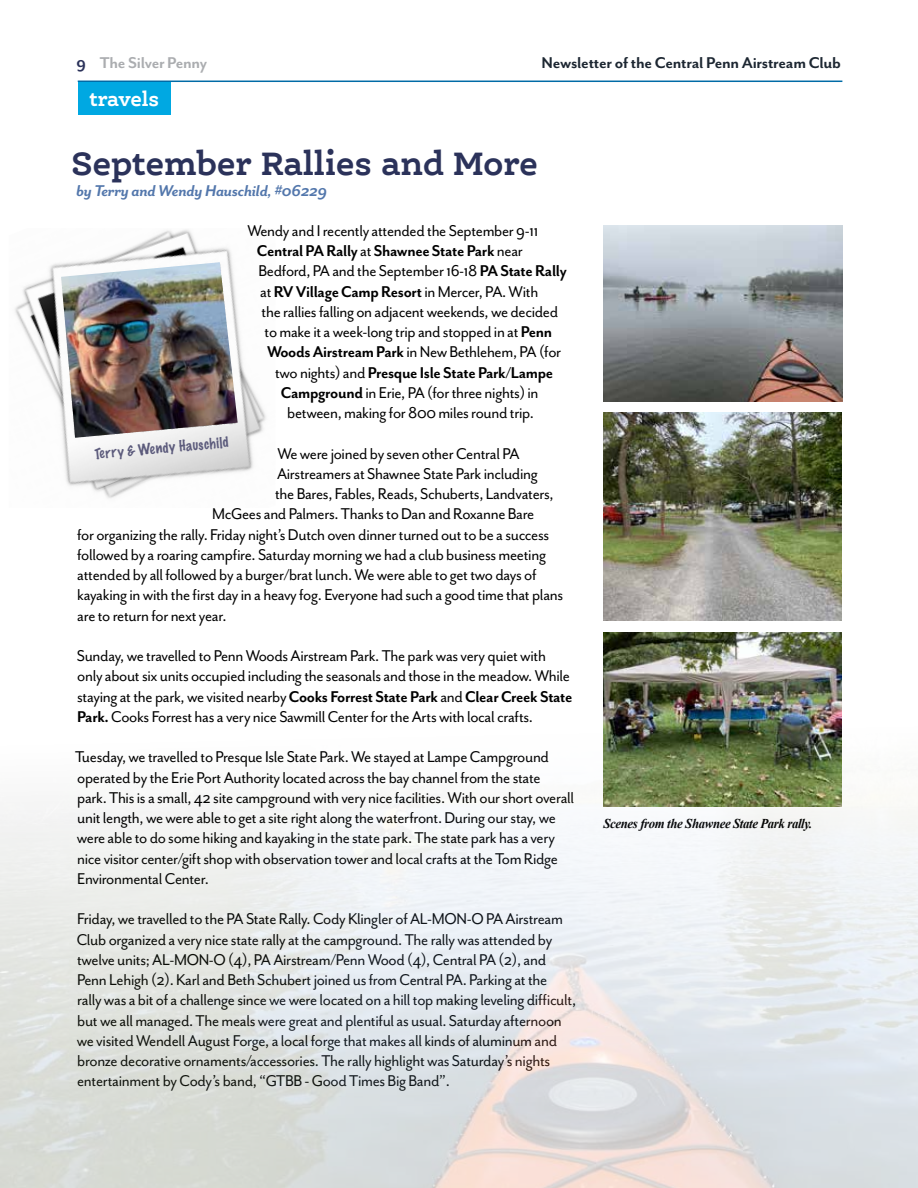
<style>
.page{position:relative;width:918px;height:1188px;background:#fff}
.page>*{position:absolute;margin:0;border:0;box-sizing:border-box;transform-origin:0 0}
.t1{font:700 34.5px "Ernestine Pro";letter-spacing:-.01em;color:#2b325a;scale:.93 1}
.t2{font:700 21px "Ernestine Pro";letter-spacing:-.015em;color:#fff;scale:.93 1}
.t3{font:18px/20.2px "Mr Eaves San OT";letter-spacing:-.02em;color:#000;scale:.96 1}
.t4{font:700 18px "Mr Eaves San OT";letter-spacing:-.02em;color:#000;scale:.96 1}
.t5{font:700 18px "Mr Eaves San OT";letter-spacing:-.015em;color:#1d2732}
.t6{font:italic 700 18px "Mr Eaves San OT";letter-spacing:-.015em;color:#5377ac}
.t7{font:700 18px "Mr Eaves San OT";letter-spacing:-.015em;color:#abadb0}
.t8{font:italic 700 13.5px "Times New Roman";letter-spacing:-.03em;color:#000;scale:.95 1}
.t9{font:100 13.5px "Marker Felt";color:#5c5b7c}
.s1{color:#2b325a}
.s2{font-weight:400}
.s3{font-weight:700}
</style>
<div class="page">
<hr style="left:78px;top:81px;width:764px;height:1px;background:#006ba6">
<img style="left:15px;top:229px;width:251px;height:270px">
<img style="left:61px;top:262px;width:177px;height:176px">
<img style="left:603px;top:226px;width:239px;height:175px">
<img style="left:603px;top:413px;width:238px;height:207px">
<img style="left:603px;top:632px;width:238px;height:70px">
<div style="left:78px;top:82px;width:93px;height:33px;background:#00a8e2"></div>
<img style="left:0;top:702px;width:918px;height:486px">
<p class="t7" style="left:77px;top:53px;width:132px"><span class="s1">9</span> The Silver Penny</p>
<p class="t5" style="left:542px;top:53px;width:301px">Newsletter of the Central Penn Airstream Club</p>
<p class="t2" style="left:90px;top:85px;width:76px">travels</p>
<h1 class="t1" style="left:72px;top:141px;width:503px">September Rallies and More</h1>
<p class="t6" style="left:77px;top:181px;width:252px">by Terry and Wendy Hauschild, #06229</p>
<p class="t3" style="left:247px;top:221px;width:305px">Wendy and I recently attended the September 9-11</p>
<p class="t4" style="left:257px;top:241px;width:279px">Central PA Rally <span class="s2">at</span> Shawnee State Park <span class="s2">near</span></p>
<p class="t3" style="left:259px;top:261px;width:323px">Bedford, PA and the September 16-18 <span class="s3">PA State Rally</span></p>
<p class="t4" style="left:260px;top:282px;width:291px"><span class="s2">at</span> RV Village Camp Resort <span class="s2">in Mercer, PA. With</span></p>
<p class="t3" style="left:262px;top:302px;width:310px">the rallies falling on adjacent weekends, we decided</p>
<p class="t3" style="left:265px;top:322px;width:301px">to make it a week-long trip and stopped in at <span class="s3">Penn</span></p>
<p class="t3" style="left:267px;top:342px;width:308px"><span class="s3">Woods Airstream Park</span> in New Bethlehem, PA (for</p>
<p class="t4" style="left:275px;top:363px;width:291px"><span class="s2">two nights) and</span> Presque Isle State Park/Lampe</p>
<p class="t3" style="left:281px;top:383px;width:270px"><span class="s3">Campground</span> in Erie, PA (for three nights) in</p>
<p class="t3" style="left:287px;top:403px;width:259px">between, making for 800 miles round trip.</p>
<p class="t3" style="left:277px;top:443px;width:254px">We were joined by seven other Central PA</p>
<p class="t3" style="left:277px;top:464px;width:273px">Airstreamers at Shawnee State Park including</p>
<p class="t3" style="left:275px;top:484px;width:292px">the Bares, Fables, Reads, Schuberts, Landvaters,</p>
<p class="t3" style="left:212px;top:504px;width:337px">McGees and Palmers. Thanks to Dan and Roxanne Bare</p>
<p class="t3" style="left:77px;top:524px;width:493px">for organizing the rally. Friday night’s Dutch oven dinner turned out to be a success</p>
<p class="t3" style="left:77px;top:545px;width:490px">followed by a roaring campfire. Saturday morning we had a club business meeting</p>
<p class="t3" style="left:77px;top:565px;width:480px">attended by all followed by a burger/brat lunch. We were able to get two days of</p>
<p class="t3" style="left:77px;top:585px;width:508px">kayaking in with the first day in a heavy fog. Everyone had such a good time that plans</p>
<p class="t3" style="left:77px;top:605px;width:157px">are to return for next year.</p>
<p class="t3" style="left:77px;top:646px;width:518px">Sunday, we travelled to Penn Woods Airstream Park. The park was very quiet with only about six units occupied including the seasonals and those in the meadow. While staying at the park, we visited nearby <span class="s3">Cooks Forrest State Park</span> and <span class="s3">Clear Creek State Park.</span> Cooks Forrest has a very nice Sawmill Center for the Arts with local crafts.</p>
<p class="t3" style="left:75px;top:747px;width:521px">Tuesday, we travelled to Presque Isle State Park. We stayed at Lampe Campground operated by the Erie Port Authority located across the bay channel from the state<br>park. This is a small, 42 site campground with very nice facilities. With our short overall unit length, we were able to get a site right along the waterfront. During our stay, we were able to do some hiking and kayaking in the state park. The state park has a very nice visitor center/gift shop with observation tower and local crafts at the Tom Ridge Environmental Center.</p>
<p class="t3" style="left:77px;top:909px;width:522px">Friday, we travelled to the PA State Rally. Cody Klingler of AL-MON-O PA Airstream Club organized a very nice state rally at the campground. The rally was attended by twelve units; AL-MON-O (4), PA Airstream/Penn Wood (4), Central PA (2), and Penn Lehigh (2). Karl and Beth Schubert joined us from Central PA. Parking at the<br>rally was a bit of a challenge since we were located on a hill top making leveling difficult, but we all managed. The meals were great and plentiful as usual. Saturday afternoon we visited Wendell August Forge, a local forge that makes all kinds of aluminum and bronze decorative ornaments/accessories. The rally highlight was Saturday’s nights entertainment by Cody’s band, “GTBB - Good Times Big Band”.</p>
<p class="t9" style="left:94px;top:443px;width:136px;rotate:-5deg">Terry &amp; Wendy Hauschild</p>
<p class="t8" style="left:603px;top:814px;width:221px">Scenes from the Shawnee State Park rally.</p>
</div>
